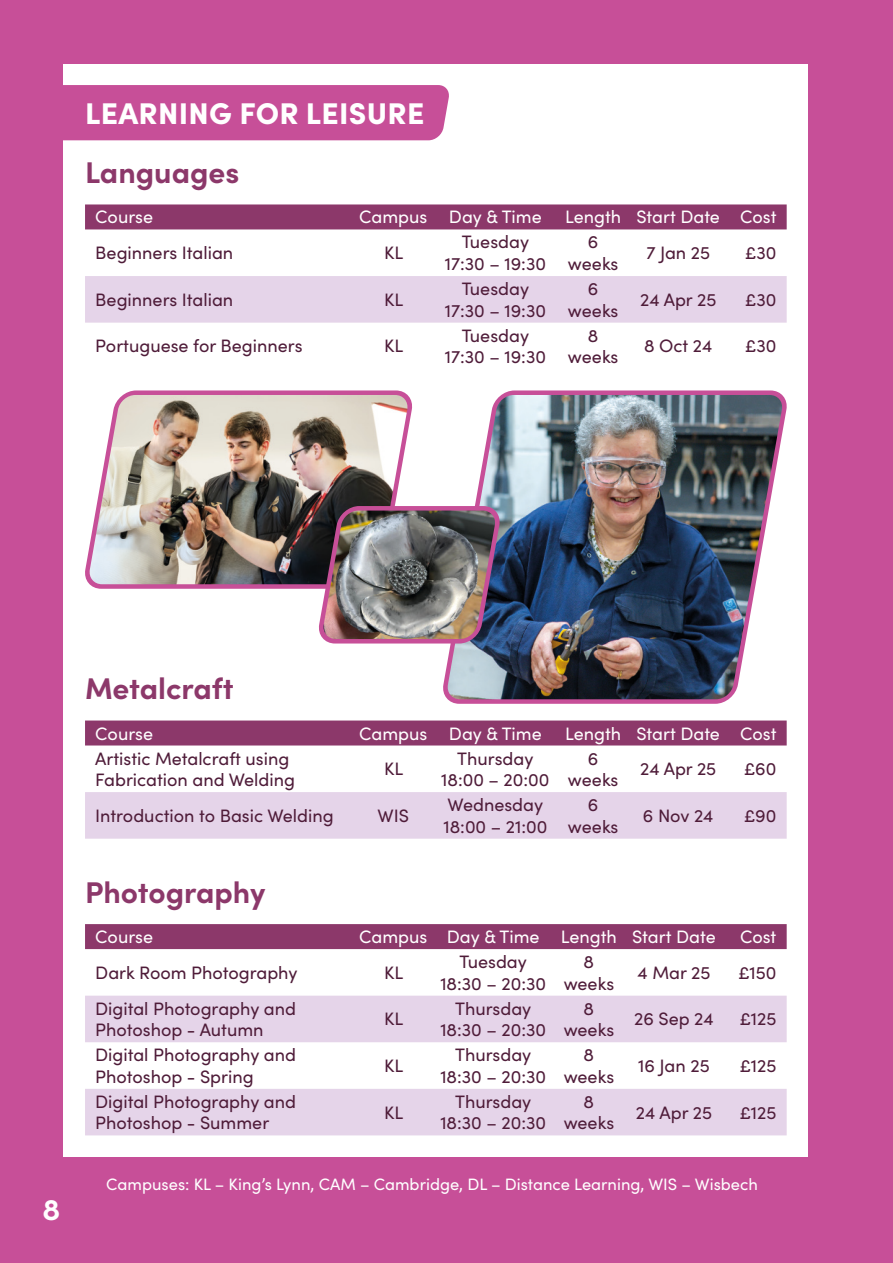
<style>
.page{position:relative;width:893px;height:1263px;background:#c74f98}
.page>*{position:absolute;margin:0;border:0;box-sizing:border-box;transform-origin:0 0}
.t1{font:700 30px "Sofia Pro";color:#8c386a}
.t2{font:900 30px "Sofia Pro";letter-spacing:.01em;color:#fff}
.t3{font:700 30px "Sofia Pro";color:#fff}
.t4{font:18px/21.6px "Sofia Pro";color:#4f1c39;text-align:center}
.t5{font:18px "Sofia Pro";color:#fff}
.t6{font:16.5px "Sofia Pro";color:#fff}
</style>
<div class="page">
<div style="left:64px;top:64px;width:744px;height:1093px;background:#fff"></div>
<div style="left:64px;top:85px;width:385px;height:55px;background:#c74f98"></div>
<img style="left:443px;top:390px;width:344px;height:314px">
<img style="left:85px;top:390px;width:328px;height:199px">
<img style="left:313px;top:504px;width:192px;height:142px">
<div style="left:85px;top:924px;width:702px;height:25px;background:#8c386a"></div>
<svg style="left:85px;top:996px;width:702px;height:139px;fill:#e5d4e9"></svg>
<div style="left:85px;top:204px;width:702px;height:25px;background:#8c386a"></div>
<div style="left:85px;top:276px;width:702px;height:47px;background:#e5d4e9"></div>
<div style="left:85px;top:720px;width:702px;height:25px;background:#8c386a"></div>
<div style="left:85px;top:792px;width:702px;height:47px;background:#e5d4e9"></div>
<h1 class="t2" style="left:85px;top:90px;width:341px">LEARNING FOR LEISURE</h1>
<p class="t1" style="left:85px;top:150px;width:156px">Languages</p>
<p class="t5" style="left:95px;top:204px;width:59px">Course</p>
<p class="t5" style="left:359px;top:204px;width:70px">Campus</p>
<p class="t5" style="left:449px;top:204px;width:94px">Day &amp; Time</p>
<p class="t5" style="left:565px;top:204px;width:58px">Length</p>
<p class="t5" style="left:636px;top:204px;width:85px">Start Date</p>
<p class="t5" style="left:740px;top:204px;width:38px">Cost</p>
<p class="t4" style="left:95px;top:241px;width:139px">Beginners Italian</p>
<p class="t4" style="left:384px;top:241px;width:21px">KL</p>
<p class="t4" style="left:445px;top:230px;width:103px">Tuesday<br>17:30 – 19:30</p>
<p class="t4" style="left:568px;top:230px;width:52px">6 weeks</p>
<p class="t4" style="left:646px;top:241px;width:65px">7 Jan 25</p>
<p class="t4" style="left:745px;top:241px;width:33px">£30</p>
<p class="t4" style="left:95px;top:288px;width:139px">Beginners Italian</p>
<p class="t4" style="left:384px;top:288px;width:21px">KL</p>
<p class="t4" style="left:445px;top:277px;width:103px">Tuesday<br>17:30 – 19:30</p>
<p class="t4" style="left:568px;top:277px;width:52px">6 weeks</p>
<p class="t4" style="left:640px;top:288px;width:78px">24 Apr 25</p>
<p class="t4" style="left:745px;top:288px;width:33px">£30</p>
<p class="t4" style="left:95px;top:334px;width:209px">Portuguese for Beginners</p>
<p class="t4" style="left:384px;top:334px;width:21px">KL</p>
<p class="t4" style="left:445px;top:324px;width:103px">Tuesday<br>17:30 – 19:30</p>
<p class="t4" style="left:568px;top:324px;width:52px">8 weeks</p>
<p class="t4" style="left:644px;top:334px;width:70px">8 Oct 24</p>
<p class="t4" style="left:745px;top:334px;width:33px">£30</p>
<h1 class="t3" style="left:43px;top:1187px;width:19px">8</h1>
<p class="t1" style="left:85px;top:666px;width:150px">Metalcraft</p>
<p class="t5" style="left:95px;top:720px;width:59px">Course</p>
<p class="t5" style="left:359px;top:720px;width:70px">Campus</p>
<p class="t5" style="left:449px;top:720px;width:94px">Day &amp; Time</p>
<p class="t5" style="left:565px;top:720px;width:58px">Length</p>
<p class="t5" style="left:636px;top:720px;width:85px">Start Date</p>
<p class="t5" style="left:740px;top:720px;width:38px">Cost</p>
<p class="t4" style="left:95px;top:746px;width:201px;text-align:left">Artistic Metalcraft using<br>Fabrication and Welding</p>
<p class="t4" style="left:384px;top:757px;width:21px">KL</p>
<p class="t4" style="left:441px;top:746px;width:110px">Thursday<br>18:00 – 20:00</p>
<p class="t4" style="left:568px;top:746px;width:52px">6 weeks</p>
<p class="t4" style="left:640px;top:757px;width:78px">24 Apr 25</p>
<p class="t4" style="left:744px;top:757px;width:34px">£60</p>
<p class="t4" style="left:95px;top:804px;width:240px">Introduction to Basic Welding</p>
<p class="t4" style="left:378px;top:804px;width:33px">WIS</p>
<p class="t4" style="left:443px;top:793px;width:105px;text-align:left">Wednesday<br>18:00 – 21:00</p>
<p class="t4" style="left:568px;top:793px;width:52px">6 weeks</p>
<p class="t4" style="left:643px;top:804px;width:72px">6 Nov 24</p>
<p class="t4" style="left:744px;top:804px;width:34px">£90</p>
<p class="t1" style="left:85px;top:869px;width:182px">Photography</p>
<p class="t5" style="left:95px;top:924px;width:59px">Course</p>
<p class="t5" style="left:359px;top:924px;width:70px">Campus</p>
<p class="t5" style="left:447px;top:924px;width:94px">Day &amp; Time</p>
<p class="t5" style="left:561px;top:924px;width:58px">Length</p>
<p class="t5" style="left:632px;top:924px;width:85px">Start Date</p>
<p class="t5" style="left:740px;top:924px;width:38px">Cost</p>
<p class="t4" style="left:95px;top:961px;width:204px">Dark Room Photography</p>
<p class="t4" style="left:384px;top:961px;width:21px">KL</p>
<p class="t4" style="left:440px;top:950px;width:107px">Tuesday<br>18:30 – 20:30</p>
<p class="t4" style="left:564px;top:950px;width:52px">8 weeks</p>
<p class="t4" style="left:638px;top:961px;width:74px">4 Mar 25</p>
<p class="t4" style="left:738px;top:961px;width:40px">£150</p>
<p class="t4" style="left:95px;top:996px;width:202px;text-align:left">Digital Photography and<br>Photoshop - Autumn</p>
<p class="t4" style="left:384px;top:1007px;width:21px">KL</p>
<p class="t4" style="left:440px;top:996px;width:107px">Thursday<br>18:30 – 20:30</p>
<p class="t4" style="left:564px;top:996px;width:52px">8 weeks</p>
<p class="t4" style="left:634px;top:1007px;width:81px">26 Sep 24</p>
<p class="t4" style="left:740px;top:1007px;width:38px">£125</p>
<p class="t4" style="left:95px;top:1043px;width:202px;text-align:left">Digital Photography and<br>Photoshop - Spring</p>
<p class="t4" style="left:384px;top:1054px;width:21px">KL</p>
<p class="t4" style="left:440px;top:1043px;width:107px">Thursday<br>18:30 – 20:30</p>
<p class="t4" style="left:564px;top:1043px;width:52px">8 weeks</p>
<p class="t4" style="left:638px;top:1054px;width:73px">16 Jan 25</p>
<p class="t4" style="left:740px;top:1054px;width:38px">£125</p>
<p class="t4" style="left:95px;top:1090px;width:202px;text-align:left">Digital Photography and<br>Photoshop - Summer</p>
<p class="t4" style="left:384px;top:1100px;width:21px">KL</p>
<p class="t4" style="left:440px;top:1090px;width:107px">Thursday<br>18:30 – 20:30</p>
<p class="t4" style="left:564px;top:1090px;width:52px">8 weeks</p>
<p class="t4" style="left:636px;top:1100px;width:78px">24 Apr 25</p>
<p class="t4" style="left:740px;top:1100px;width:38px">£125</p>
<p class="t6" style="left:106px;top:1172px;width:653px">Campuses: KL – King’s Lynn, CAM – Cambridge, DL – Distance Learning, WIS – Wisbech</p>
</div>
